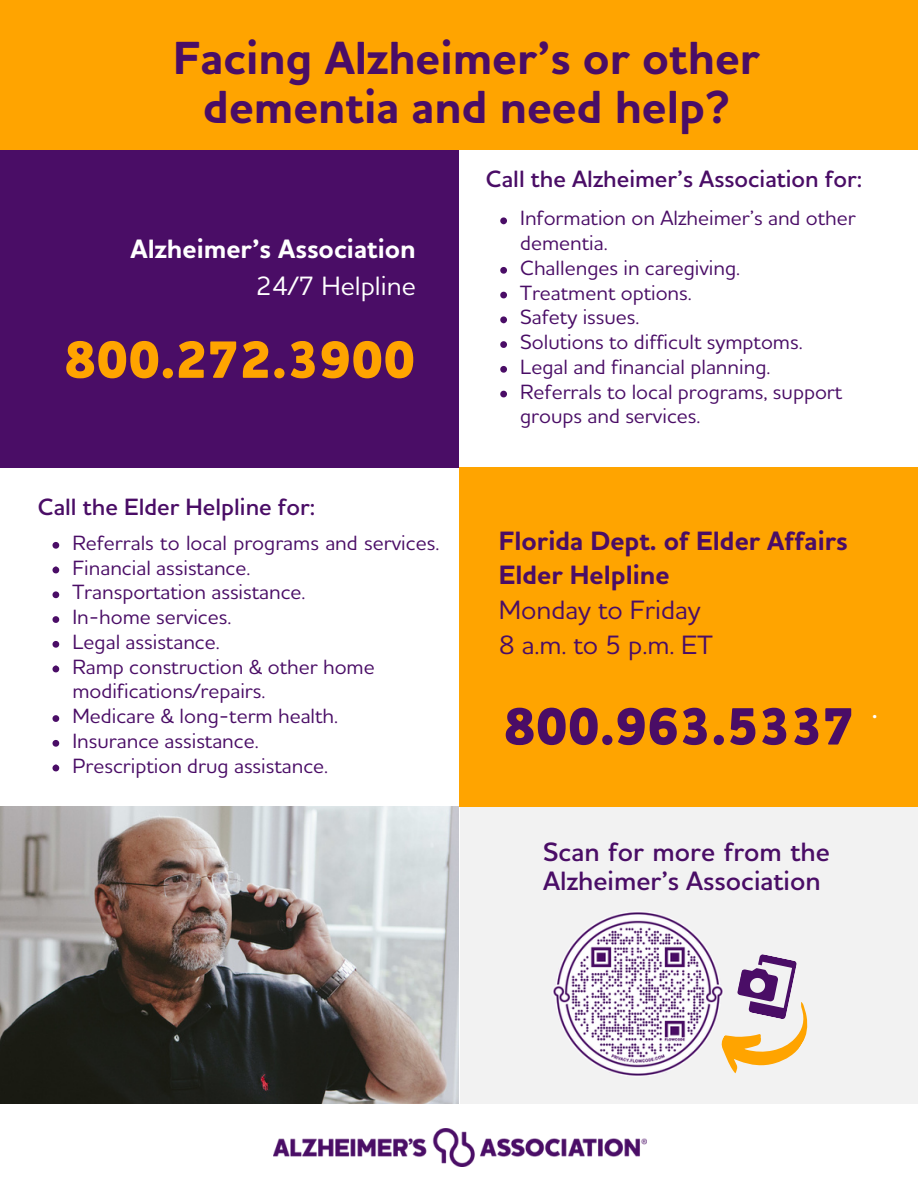
<style>
.page{position:relative;width:918px;height:1188px;background:#fff}
.page>*{position:absolute;margin:0;border:0;box-sizing:border-box;transform-origin:0 0}
.t1{font:800 53.4px "Houschka Alt Pro";color:#ffa400}
.t2{font:800 53.4px "Houschka Alt Pro";color:#4a0d66}
.t3{font:700 47.25px/49.5px "Houschka Alt Pro";color:#4a0d66;text-align:center}
.t4{font:600 27px/29.2px "Houschka Alt Pro";color:#4a0d66}
.t5{font:700 27px/34.8px "Houschka Alt Pro";color:#4a0d66}
.t6{font:500 27px/34.8px "Houschka Alt Pro";color:#4a0d66}
.t7{font:700 27px "Houschka Alt Pro";color:#fff}
.t8{font:500 27px "Houschka Alt Pro";color:#fff}
.t9{font:600 27px "Houschka Alt Pro";color:#fff}
.t10{font:600 24px "Houschka Alt Pro";color:#4a0d66}
.t11{font:500 21px/24.8px "Houschka Alt Pro";color:#4a0d66}
</style>
<div class="page">
<div style="left:0;top:149px;width:459px;height:319px;background:#4a0d66"></div>
<div style="left:0;top:0;width:918px;height:149px;background:#ffa400"></div>
<div style="left:460px;top:807px;width:458px;height:297px;background:#f2f2f2"></div>
<svg style="left:723px;top:954px;width:85px;height:120px"></svg>
<img style="left:553px;top:912px;width:170px;height:164px">
<svg style="left:52px;top:542px;width:7px;height:7px"></svg>
<svg style="left:52px;top:567px;width:7px;height:6px"></svg>
<svg style="left:52px;top:591px;width:7px;height:7px"></svg>
<svg style="left:52px;top:616px;width:7px;height:7px"></svg>
<svg style="left:52px;top:641px;width:7px;height:7px"></svg>
<svg style="left:52px;top:666px;width:7px;height:6px"></svg>
<svg style="left:52px;top:715px;width:7px;height:7px"></svg>
<svg style="left:52px;top:740px;width:7px;height:7px"></svg>
<svg style="left:52px;top:765px;width:7px;height:6px"></svg>
<div style="left:459px;top:467px;width:459px;height:340px;background:#ffa400"></div>
<svg style="left:500px;top:217px;width:7px;height:7px"></svg>
<svg style="left:500px;top:267px;width:7px;height:7px"></svg>
<svg style="left:500px;top:292px;width:7px;height:6px"></svg>
<svg style="left:500px;top:316px;width:7px;height:7px"></svg>
<svg style="left:500px;top:341px;width:7px;height:7px"></svg>
<svg style="left:500px;top:366px;width:7px;height:7px"></svg>
<svg style="left:500px;top:391px;width:7px;height:6px"></svg>
<img style="left:274px;top:1129px;width:372px;height:38px">
<img style="left:0;top:807px;width:459px;height:297px">
<h2 class="t3" style="left:173px;top:32px;width:588px">Facing Alzheimer’s or other dementia and need help?</h2>
<p class="t7" style="left:131px;top:232px;width:287px">Alzheimer’s Association</p>
<p class="t8" style="left:256px;top:269px;width:162px">24/7 Helpline</p>
<h1 class="t1" style="left:64px;top:325px;width:353px">800.272.3900</h1>
<p class="t10" style="left:486px;top:163px;width:378px">Call the Alzheimer’s Association for:</p>
<p class="t11" style="left:520px;top:205px;width:337px">Information on Alzheimer’s and other dementia.<br>Challenges in caregiving.<br>Treatment options.<br>Safety issues.<br>Solutions to difficult symptoms.<br>Legal and financial planning.<br>Referrals to local programs, support groups and services.</p>
<p class="t10" style="left:38px;top:492px;width:279px">Call the Elder Helpline for:</p>
<p class="t11" style="left:72px;top:530px;width:368px">Referrals to local programs and services.<br>Financial assistance.<br>Transportation assistance.<br>In-home services.<br>Legal assistance.<br>Ramp construction &amp; other home modifications/repairs.<br>Medicare &amp; long-term health.<br>Insurance assistance.<br>Prescription drug assistance.</p>
<p class="t5" style="left:499px;top:522px;width:351px">Florida Dept. of Elder Affairs<br>Elder Helpline</p>
<p class="t6" style="left:499px;top:592px;width:215px">Monday to Friday<br>8 a.m. to 5 p.m. ET</p>
<h1 class="t2" style="left:504px;top:692px;width:353px">800.963.5337</h1>
<p class="t9" style="left:872px;top:692px;width:7px">.</p>
<p class="t4" style="left:543px;top:836px;width:288px">Scan for more from the<br>Alzheimer’s Association</p>
</div>
